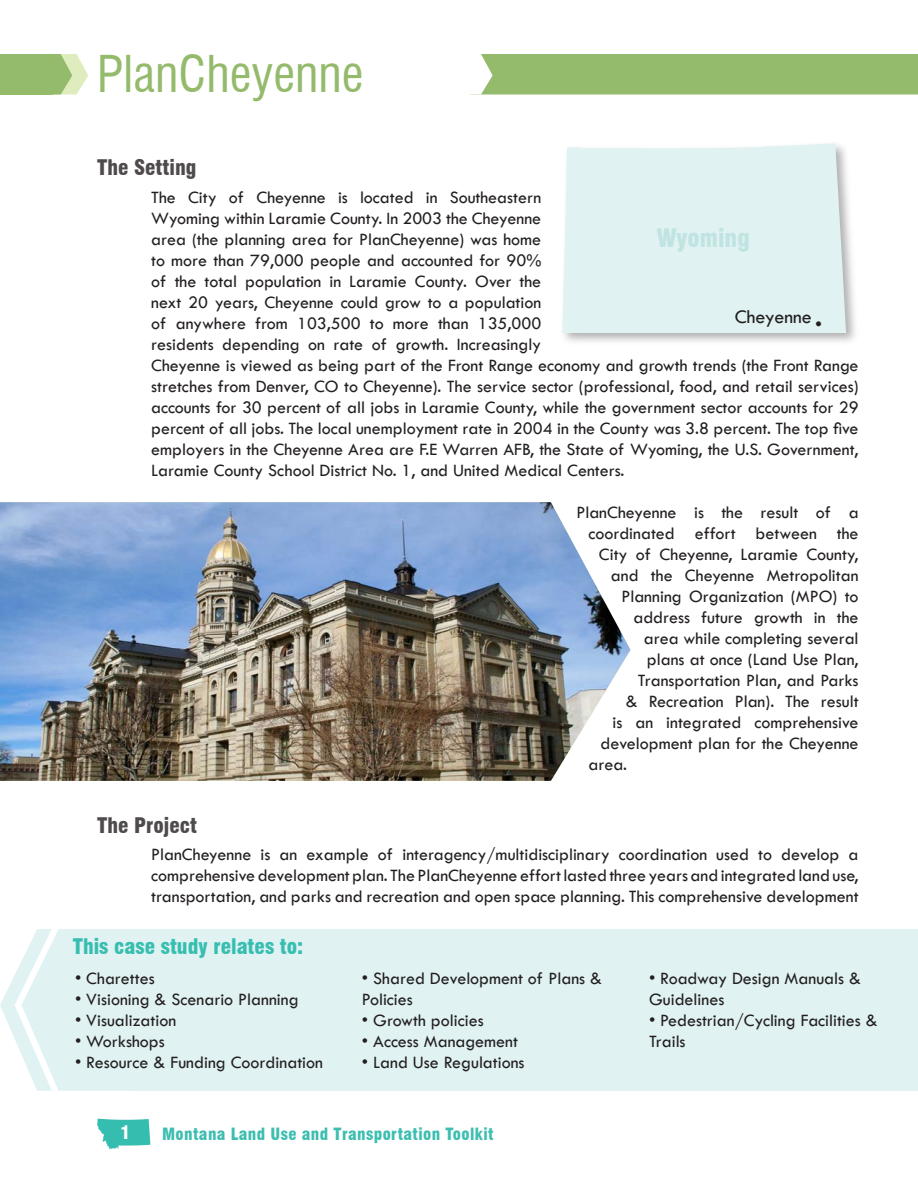
<style>
.page{position:relative;width:918px;height:1188px;background:#fff}
.page>*{position:absolute;margin:0;border:0;box-sizing:border-box;transform-origin:0 0}
.t1{font:condensed 49.5px "Swiss 721 BT";color:#94ba6b}
.t2{font:900 condensed 24.75px "Swiss 721 BT";color:#c0e4e2}
.t3{font:900 condensed 21px "Swiss 721 BT";color:#37beb0}
.t4{font:900 condensed 21px "Swiss 721 BT";color:#4f4b4c}
.t5{font:19.95px "Tw Cen";color:#231f20}
.t6{font:18px/21px "Tw Cen";color:#231f20}
.t7{font:900 condensed 16.5px "Swiss 721 BT";letter-spacing:.025em;color:#3dbeb0}
</style>
<div class="page">
<div style="left:0;top:54px;width:54px;height:40px;background:#94ba6b"></div>
<svg style="left:54px;top:54px;width:34px;height:40px"></svg>
<div style="left:481px;top:54px;width:437px;height:40px;background:#94ba6b"></div>
<div style="left:80px;top:929px;width:838px;height:162px;background:#e0f2f2"></div>
<svg style="left:0;top:929px;width:80px;height:162px"></svg>
<div style="left:558px;top:140px;width:303px;height:207px;background:#231f20;opacity:.35"></div>
<div style="left:562px;top:143px;width:285px;height:189px;background:#e0f2f1"></div>
<img style="left:0;top:502px;width:631px;height:279px">
<svg style="left:97px;top:1119px;width:53px;height:30px"></svg>
<p class="t1" style="left:97px;top:44px;width:268px">PlanCheyenne</p>
<p class="t4" style="left:97px;top:155px;width:101px">The Setting</p>
<p class="t6" style="left:151px;top:186px;width:709px">The City of Cheyenne is located in Southeastern<br>Wyoming within Laramie County. In 2003 the Cheyenne<br>area (the planning area for PlanCheyenne) was home<br>to more than 79,000 people and accounted for 90%<br>of the total population in Laramie County. Over the<br>next 20 years, Cheyenne could grow to a population<br>of anywhere from 103,500 to more than 135,000<br>residents depending on rate of growth. Increasingly<br>Cheyenne is viewed as being part of the Front Range economy and growth trends (the Front Range stretches from Denver, CO to Cheyenne). The service sector (professional, food, and retail services) accounts for 30 percent of all jobs in Laramie County, while the government sector accounts for 29 percent of all jobs. The local unemployment rate in 2004 in the County was 3.8 percent. The top five employers in the Cheyenne Area are F.E Warren AFB, the State of Wyoming, the U.S. Government, Laramie County School District No. 1, and United Medical Centers.</p>
<p class="t6" style="left:576px;top:501px;width:284px">PlanCheyenne is the result of a</p>
<p class="t6" style="left:588px;top:522px;width:272px">coordinated effort between the</p>
<p class="t6" style="left:599px;top:543px;width:261px">City of Cheyenne, Laramie County,</p>
<p class="t6" style="left:611px;top:564px;width:249px">and the Cheyenne Metropolitan</p>
<p class="t6" style="left:621px;top:585px;width:239px">Planning Organization (MPO) to</p>
<p class="t6" style="left:633px;top:606px;width:227px">address future growth in the</p>
<p class="t6" style="left:644px;top:627px;width:216px">area while completing several</p>
<p class="t6" style="left:647px;top:648px;width:213px">plans at once (Land Use Plan,</p>
<p class="t6" style="left:638px;top:669px;width:222px">Transportation Plan, and Parks</p>
<p class="t6" style="left:626px;top:690px;width:234px">&amp; Recreation Plan). The result</p>
<p class="t6" style="left:612px;top:711px;width:248px">is an integrated comprehensive</p>
<p class="t6" style="left:600px;top:732px;width:260px">development plan for the Cheyenne</p>
<p class="t6" style="left:588px;top:753px;width:40px">area.</p>
<p class="t2" style="left:657px;top:224px;width:95px">Wyoming</p>
<p class="t5" style="left:735px;top:304px;width:89px">Cheyenne •</p>
<p class="t4" style="left:97px;top:812px;width:101px">The Project</p>
<p class="t6" style="left:151px;top:844px;width:709px;text-align:justify">PlanCheyenne is an example of interagency/multidisciplinary coordination used to develop a comprehensive development plan. The PlanCheyenne effort lasted three years and integrated land use, transportation, and parks and recreation and open space planning. This comprehensive development</p>
<p class="t3" style="left:73px;top:934px;width:232px">This case study relates to:</p>
<p class="t6" style="left:75px;top:968px;width:81px">• Charettes</p>
<p class="t6" style="left:75px;top:989px;width:225px">• Visioning &amp; Scenario Planning</p>
<p class="t6" style="left:75px;top:1010px;width:103px">• Visualization</p>
<p class="t6" style="left:75px;top:1031px;width:91px">• Workshops</p>
<p class="t6" style="left:75px;top:1052px;width:250px">• Resource &amp; Funding Coordination</p>
<p class="t6" style="left:362px;top:968px;width:242px">• Shared Development of Plans &amp;<br>Policies</p>
<p class="t6" style="left:362px;top:1010px;width:123px">• Growth policies</p>
<p class="t6" style="left:362px;top:1031px;width:157px">• Access Management</p>
<p class="t6" style="left:362px;top:1052px;width:164px">• Land Use Regulations</p>
<p class="t6" style="left:649px;top:968px;width:214px">• Roadway Design Manuals &amp;<br>Guidelines</p>
<p class="t6" style="left:649px;top:1010px;width:230px">• Pedestrian/Cycling Facilities &amp;<br>Trails</p>
<p class="t7" style="left:162px;top:1124px;width:333px">Montana Land Use and Transportation Toolkit</p>
</div>
